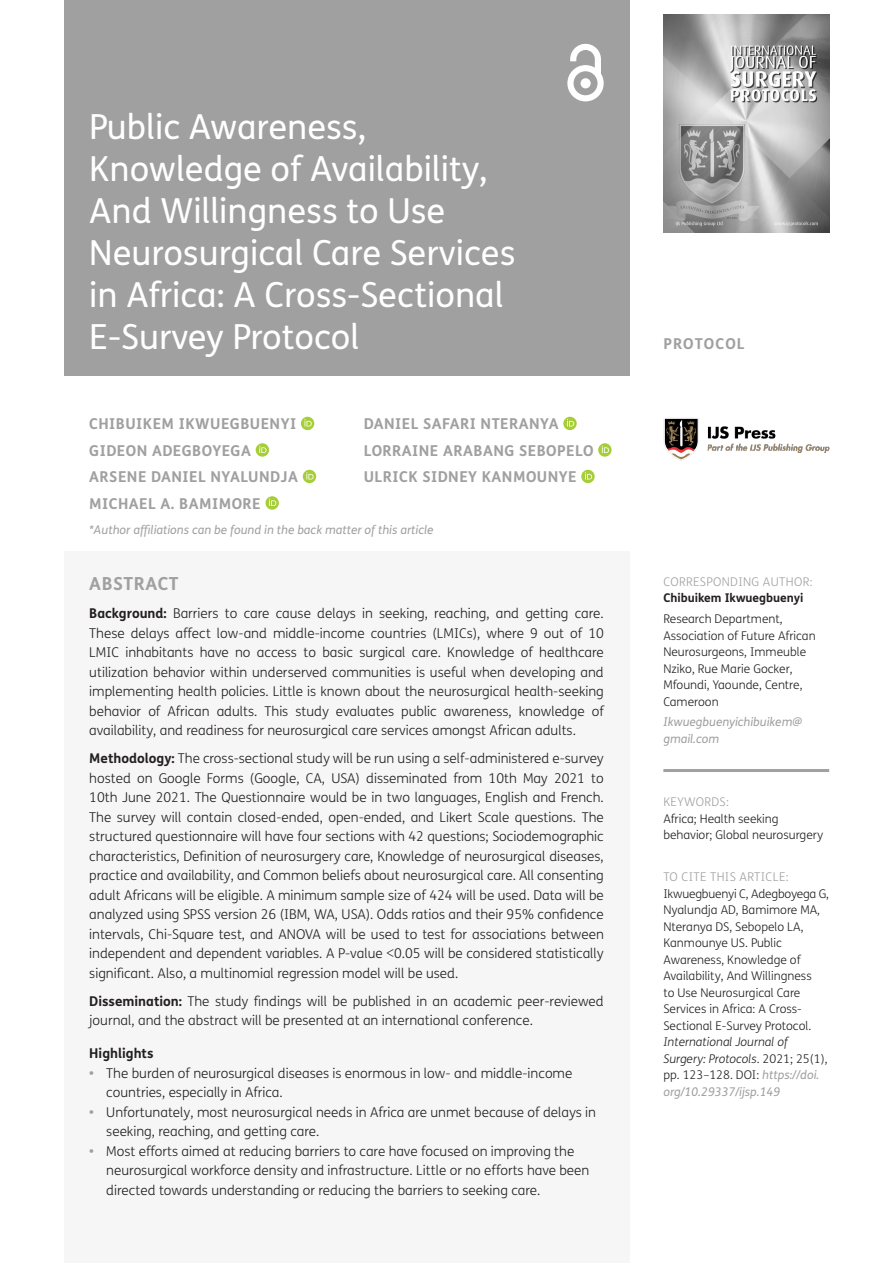
<style>
.page{position:relative;width:893px;height:1263px;background:#fff}
.page>*{position:absolute;margin:0;border:0;box-sizing:border-box;transform-origin:0 0}
.Article_Title{font:34.5px/42px "FS Me";color:#fff}
.t1{font:700 18px "FS Me";letter-spacing:.03em;color:#a0a0a0}
.Cover_Authors{font:700 15px "FS Me";letter-spacing:.03em;color:#a0a0a0}
.Article_Type{font:700 15px "FS Me";letter-spacing:.075em;color:#a0a0a0}
.t2{font:300 13.5px/19.5px "FS Me";color:#231f20}
.Body_Copy_-_1st_Para{font:700 13.5px "FS Me";color:#231f20}
.Meta{font:300 12px/16.5px "FS Me";color:#231f20}
.Meta-2{font:italic 12px/16.5px "FS Me";color:#a0a0a0}
.Meta_Titles{font:300 12px "FS Me";letter-spacing:.03em;color:#a0a0a0}
.Meta-3{font:700 12px "FS Me";color:#231f20}
.Meta_Titles_-_Rule{font:300 12px "FS Me";letter-spacing:.03em;color:#a0a0a0}
.s1{font-weight:700}
.s2{font-weight:700;color:#a0a0a0}
.s3{font-style:italic}
.s4{font-weight:400;font-style:italic;color:#a0a0a0}
</style>
<div class="page">
<div style="left:64px;top:0;width:565px;height:376px;background:#a0a0a0"></div>
<svg style="left:567px;top:44px;width:37px;height:57px"></svg>
<img style="left:663px;top:418px;width:166px;height:43px">
<img style="left:663px;top:14px;width:166px;height:218px">
<div style="left:64px;top:551px;width:565px;height:712px;background:#f6f6f6"></div>
<hr style="left:663px;top:769px;width:166px;height:3px;background:#a0a0a0">
<svg style="left:301px;top:417px;width:13px;height:13px"></svg>
<svg style="left:304px;top:419px;width:8px;height:7px"></svg>
<div style="left:256px;top:443px;width:13px;height:14px;background:#a6ce39;border-radius:50%"></div>
<svg style="left:259px;top:446px;width:8px;height:7px"></svg>
<svg style="left:303px;top:470px;width:13px;height:13px"></svg>
<svg style="left:306px;top:472px;width:8px;height:7px"></svg>
<svg style="left:265px;top:496px;width:14px;height:14px"></svg>
<svg style="left:269px;top:499px;width:7px;height:7px"></svg>
<svg style="left:563px;top:417px;width:14px;height:13px"></svg>
<svg style="left:567px;top:419px;width:7px;height:7px"></svg>
<svg style="left:598px;top:443px;width:14px;height:14px"></svg>
<svg style="left:602px;top:446px;width:7px;height:7px"></svg>
<svg style="left:581px;top:470px;width:14px;height:13px"></svg>
<svg style="left:585px;top:472px;width:7px;height:7px"></svg>
<p class="Article_Title" style="left:89px;top:106px;width:428px">Public Awareness,<br>Knowledge of Availability,<br>And Willingness to Use<br>Neurosurgical Care Services in Africa: A Cross-Sectional<br>E-Survey Protocol</p>
<p class="Cover_Authors" style="left:89px;top:414px;width:208px">CHIBUIKEM IKWUEGBUENYI</p>
<p class="Cover_Authors" style="left:89px;top:441px;width:163px">GIDEON ADEGBOYEGA</p>
<p class="Cover_Authors" style="left:89px;top:467px;width:210px">ARSENE DANIEL NYALUNDJA</p>
<p class="Cover_Authors" style="left:89px;top:494px;width:173px">MICHAEL A. BAMIMORE</p>
<p class="Cover_Authors" style="left:364px;top:414px;width:196px">DANIEL SAFARI NTERANYA</p>
<p class="Cover_Authors" style="left:364px;top:441px;width:231px">LORRAINE ARABANG SEBOPELO</p>
<p class="Cover_Authors" style="left:364px;top:467px;width:214px">ULRICK SIDNEY KANMOUNYE</p>
<p class="Meta-2" style="left:89px;top:521px;width:346px">*Author affiliations can be found in the back matter of this article</p>
<p class="t1" style="left:89px;top:573px;width:91px">ABSTRACT</p>
<p class="t2" style="left:89px;top:604px;width:516px;text-align:justify"><span class="s1">Background:</span> Barriers to care cause delays in seeking, reaching, and getting care.<br>These delays affect low-and middle-income countries (LMICs), where 9 out of 10<br>LMIC inhabitants have no access to basic surgical care. Knowledge of healthcare utilization behavior within underserved communities is useful when developing and implementing health policies. Little is known about the neurosurgical health-seeking behavior of African adults. This study evaluates public awareness, knowledge of availability, and readiness for neurosurgical care services amongst African adults.</p>
<p class="t2" style="left:89px;top:749px;width:516px;text-align:justify"><span class="s1">Methodology:</span> The cross-sectional study will be run using a self-administered e-survey hosted on Google Forms (Google, CA, USA) disseminated from 10th May 2021 to 10th June 2021. The Questionnaire would be in two languages, English and French.<br>The survey will contain closed-ended, open-ended, and Likert Scale questions. The structured questionnaire will have four sections with 42 questions; Sociodemographic characteristics, Definition of neurosurgery care, Knowledge of neurosurgical diseases, practice and availability, and Common beliefs about neurosurgical care. All consenting adult Africans will be eligible. A minimum sample size of 424 will be used. Data will be analyzed using SPSS version 26 (IBM, WA, USA). Odds ratios and their 95% confidence intervals, Chi-Square test, and ANOVA will be used to test for associations between independent and dependent variables. A P-value &lt;0.05 will be considered statistically significant. Also, a multinomial regression model will be used.</p>
<p class="t2" style="left:89px;top:992px;width:516px"><span class="s1">Dissemination:</span> The study findings will be published in an academic peer-reviewed journal, and the abstract will be presented at an international conference.</p>
<p class="Body_Copy_-_1st_Para" style="left:89px;top:1045px;width:66px">Highlights</p>
<p class="t2" style="left:106px;top:1064px;width:468px;text-indent:-17px"><span class="s2">•</span> ●The burden of neurosurgical diseases is enormous in low- and middle-income countries, especially in Africa.</p>
<p class="t2" style="left:106px;top:1103px;width:491px;text-indent:-17px"><span class="s2">•</span> Unfortunately, most neurosurgical needs in Africa are unmet because of delays in seeking, reaching, and getting care.</p>
<p class="t2" style="left:106px;top:1142px;width:485px;text-indent:-17px"><span class="s2">•</span> Most efforts aimed at reducing barriers to care have focused on improving the neurosurgical workforce density and infrastructure. Little or no efforts have been directed towards understanding or reducing the barriers to seeking care.</p>
<p class="Article_Type" style="left:663px;top:334px;width:83px">PROTOCOL</p>
<p class="Meta_Titles" style="left:663px;top:575px;width:151px">CORRESPONDING AUTHOR:</p>
<p class="Meta-3" style="left:663px;top:590px;width:142px">Chibuikem Ikwuegbuenyi</p>
<p class="Meta" style="left:663px;top:611px;width:154px">Research Department,<br>Association of Future African<br>Neurosurgeons, Immeuble<br>Nziko, Rue Marie Gocker,<br>Mfoundi, Yaounde, Centre,<br>Cameroon</p>
<p class="Meta-2" style="left:663px;top:714px;width:140px">Ikwuegbuenyichibuikem@ gmail.com</p>
<p class="Meta_Titles_-_Rule" style="left:663px;top:795px;width:67px">KEYWORDS:</p>
<p class="Meta" style="left:663px;top:810px;width:161px">Africa; Health seeking behavior; Global neurosurgery</p>
<p class="Meta_Titles" style="left:663px;top:870px;width:127px">TO CITE THIS ARTICLE:</p>
<p class="Meta" style="left:663px;top:885px;width:167px">Ikwuegbuenyi C, Adegboyega G,<br>Nyalundja AD, Bamimore MA,<br>Nteranya DS, Sebopelo LA,<br>Kanmounye US. Public<br>Awareness, Knowledge of<br>Availability, And Willingness<br>to Use Neurosurgical Care<br>Services in Africa: A Cross-<br>Sectional E-Survey Protocol.<br><span class="s3">International Journal of<br>Surgery: Protocols</span>. 2021; 25(1), pp. 123–128. DOI: <span class="s4">https://doi. org/10.29337/ijsp.149</span></p>
</div>
